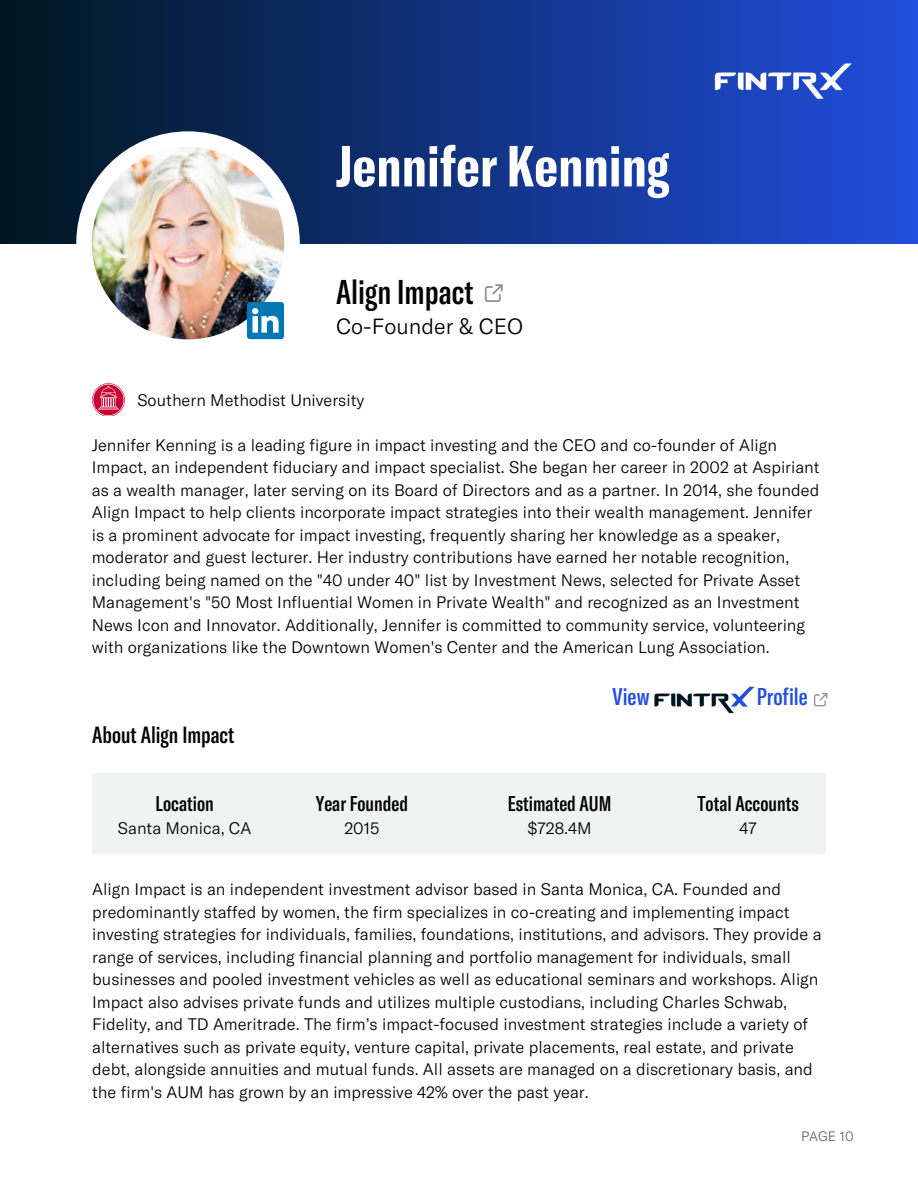
<style>
.page{position:relative;width:918px;height:1188px;background:#fff}
.page>*{position:absolute;margin:0;border:0;box-sizing:border-box;transform-origin:0 0}
.t1{font:700 extra-condensed 57px "GT America";color:#fff}
.t2{font:500 extra-condensed 33.9px "GT America";color:#000}
.t3{font:500 extra-condensed 24px "GT America";color:#224edf}
.t4{font:500 extra-condensed 23.1px "GT America";color:#000}
.t5{font:300 21.6px "GT America";color:#000}
.t6{font:500 extra-condensed 21px "GT America";color:#000}
.t7{font:300 16.5px/22.5px "GT America";color:#000}
.t8{font:300 13.5px "GT America";color:#666}
</style>
<div class="page">
<div style="left:0;top:0;width:918px;height:243px;background:linear-gradient(to right,#001721,#224ede)"></div>
<img style="left:698px;top:61px;width:156px;height:42px">
<div style="left:76px;top:131px;width:224px;height:224px;background:#fff;border-radius:50%"></div>
<img style="left:92px;top:147px;width:192px;height:192px;border-radius:50%">
<svg style="left:247px;top:302px;width:37px;height:37px"></svg>
<svg style="left:485px;top:284px;width:18px;height:18px"></svg>
<img style="left:654px;top:686px;width:101px;height:28px">
<svg style="left:814px;top:693px;width:13px;height:13px"></svg>
<div style="left:92px;top:773px;width:734px;height:81px;background:#f1f3f2"></div>
<img style="left:92px;top:383px;width:33px;height:33px">
<p class="t1" style="left:336px;top:129px;width:335px">Jennifer Kenning</p>
<h5 class="t2" style="left:336px;top:270px;width:139px">Align Impact</h5>
<h5 class="t5" style="left:336px;top:313px;width:189px">Co-Founder &amp; CEO</h5>
<p class="t7" style="left:137px;top:388px;width:228px">Southern Methodist University</p>
<p class="t7" style="left:92px;top:433px;width:729px">Jennifer Kenning is a leading figure in impact investing and the CEO and co-founder of Align Impact, an independent fiduciary and impact specialist. She began her career in 2002 at Aspiriant as a wealth manager, later serving on its Board of Directors and as a partner. In 2014, she founded Align Impact to help clients incorporate impact strategies into their wealth management. Jennifer is a prominent advocate for impact investing, frequently sharing her knowledge as a speaker, moderator and guest lecturer. Her industry contributions have earned her notable recognition, including being named on the "40 under 40" list by Investment News, selected for Private Asset Management's "50 Most Influential Women in Private Wealth" and recognized as an Investment News Icon and Innovator. Additionally, Jennifer is committed to community service, volunteering with organizations like the Downtown Women's Center and the American Lung Association.</p>
<h6 class="t4" style="left:92px;top:720px;width:144px">About Align Impact</h6>
<p class="t6" style="left:156px;top:790px;width:60px">Location</p>
<h4 class="t7" style="left:118px;top:816px;width:135px">Santa Monica, CA</h4>
<h3 class="t6" style="left:316px;top:790px;width:94px">Year Founded</h3>
<h3 class="t7" style="left:344px;top:816px;width:37px">2015</h3>
<p class="t3" style="left:613px;top:681px;width:38px">View</p>
<p class="t3" style="left:757px;top:681px;width:53px">Profile</p>
<p class="t6" style="left:508px;top:790px;width:105px">Estimated AUM</p>
<p class="t6" style="left:698px;top:790px;width:103px">Total Accounts</p>
<p class="t7" style="left:527px;top:816px;width:66px">$728.4M</p>
<h5 class="t7" style="left:740px;top:816px;width:19px">47</h5>
<h5 class="t7" style="left:92px;top:878px;width:731px">Align Impact is an independent investment advisor based in Santa Monica, CA. Founded and predominantly staffed by women, the firm specializes in co-creating and implementing impact investing strategies for individuals, families, foundations, institutions, and advisors. They provide a range of services, including financial planning and portfolio management for individuals, small businesses and pooled investment vehicles as well as educational seminars and workshops. Align Impact also advises private funds and utilizes multiple custodians, including Charles Schwab, Fidelity, and TD Ameritrade. The firm’s impact-focused investment strategies include a variety of alternatives such as private equity, venture capital, private placements, real estate, and private debt, alongside annuities and mutual funds. All assets are managed on a discretionary basis, and the firm's AUM has grown by an impressive 42% over the past year.</h5>
<p class="t8" style="left:801px;top:1128px;width:54px">PAGE 10</p>
</div>
